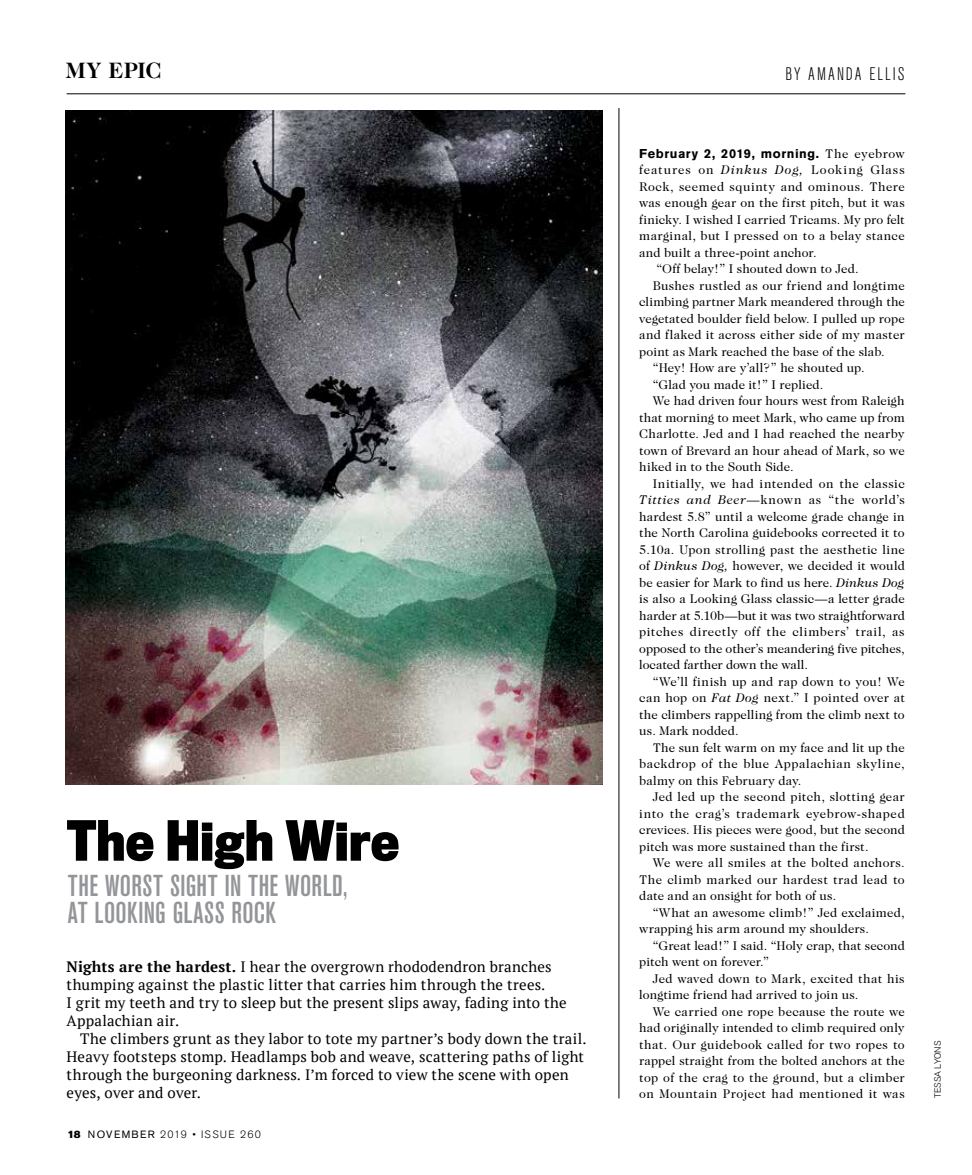
<style>
.page{position:relative;width:972px;height:1175px;background:#fff}
.page>*{position:absolute;margin:0;border:0;box-sizing:border-box;transform-origin:0 0}
.t1{font:700 51px "Titling Gothic FB Cond";letter-spacing:.005em;color:#000}
.t2{font:500 condensed 30px/27px "Akzidenz Grotesk BE";letter-spacing:.01em;color:#939598}
.t3{font:700 22.5px "Caslon Two Twenty Four";color:#000}
.t4{font:300 condensed 18px "Akzidenz Grotesk BE";letter-spacing:.115em;color:#000}
.t5{font:15px/18px "PT Serif";letter-spacing:.015em;color:#000}
.t6{font:12.75px "Caslon Two Twenty Four";letter-spacing:.015em;color:#000}
.t7{font:12.75px "Caslon Two Twenty Four";letter-spacing:.035em;color:#000}
.t8{font:12.75px "Caslon Two Twenty Four";letter-spacing:-.005em;color:#000}
.t9{font:12.75px "Caslon Two Twenty Four";letter-spacing:.045em;color:#000}
.t10{font:12.75px "Caslon Two Twenty Four";letter-spacing:.05em;color:#000}
.t11{font:12.75px "Caslon Two Twenty Four";letter-spacing:.04em;color:#000}
.t12{font:700 12.75px "Akzidenz Grotesk BE";letter-spacing:.045em;color:#000}
.t13{font:12.75px "Caslon Two Twenty Four";letter-spacing:.075em;color:#000}
.t14{font:300 10.5px "Akzidenz Grotesk BE";letter-spacing:.12em;color:#000}
.t15{font:300 9px "Akzidenz Grotesk BQ";letter-spacing:.005em;color:#000}
.s1{font-weight:700}
.s2{font-family:"Akzidenz Grotesk BE Super";font-weight:400}
.s3{font-weight:400}
.s4{font-family:"Caslon Two Twenty Four";font-weight:400}
.s5{font-style:italic}
</style>
<div class="page">
<img style="left:66px;top:110px;width:537px;height:674px">
<hr style="left:619px;top:108px;width:1px;height:990px;background:#000">
<hr style="left:67px;top:94px;width:838px;height:1px;background:#000">
<h3 class="t3" style="left:66px;top:57px;width:97px">MY EPIC</h3>
<h1 class="t1" style="left:67px;top:811px;width:334px">The High Wire</h1>
<h2 class="t2" style="left:68px;top:872px;width:281px">THE WORST SIGHT IN THE WORLD,<br>AT LOOKING GLASS ROCK</h2>
<p class="t5" style="left:67px;top:957px;width:502px"><span class="s1">Nights are the hardest.</span> I hear the overgrown rhododendron branches thumping against the plastic litter that carries him through the trees.<br>I grit my teeth and try to sleep but the present slips away, fading into the Appalachian air.</p>
<p class="t5" style="left:67px;top:1029px;width:521px;text-indent:14px">The climbers grunt as they labor to tote my partner’s body down the trail.<br>Heavy footsteps stomp. Headlamps bob and weave, scattering paths of light through the burgeoning darkness. I’m forced to view the scene with open eyes, over and over.</p>
<p class="t14" style="left:68px;top:1128px;width:195px"><span class="s2">18</span> <span class="s3">NOVEMBER</span> 2019 • ISSUE 260</p>
<h3 class="t4" style="left:786px;top:64px;width:120px">BY AMANDA ELLIS</h3>
<p class="t12" style="left:639px;top:146px;width:267px">February 2, 2019, morning. <span class="s4">The eyebrow</span></p>
<p class="t13" style="left:639px;top:162px;width:267px">features on <span class="s5">Dinkus Dog,</span> Looking Glass</p>
<p class="t7" style="left:639px;top:179px;width:267px">Rock, seemed squinty and ominous. There</p>
<p class="t6" style="left:639px;top:195px;width:267px">was enough gear on the first pitch, but it was</p>
<p class="t6" style="left:639px;top:212px;width:267px">finicky. I wished I carried Tricams. My pro felt</p>
<p class="t6" style="left:639px;top:228px;width:267px">marginal, but I pressed on to a belay stance</p>
<p class="t6" style="left:639px;top:245px;width:179px">and built a three-point anchor.</p>
<p class="t6" style="left:656px;top:261px;width:204px">“Off belay!” I shouted down to Jed.</p>
<p class="t6" style="left:653px;top:278px;width:254px">Bushes rustled as our friend and longtime</p>
<p class="t6" style="left:639px;top:294px;width:267px">climbing partner Mark meandered through the</p>
<p class="t6" style="left:639px;top:311px;width:267px">vegetated boulder field below. I pulled up rope</p>
<p class="t6" style="left:639px;top:327px;width:267px">and flaked it across either side of my master</p>
<p class="t6" style="left:639px;top:344px;width:247px">point as Mark reached the base of the slab.</p>
<p class="t6" style="left:653px;top:360px;width:213px">“Hey! How are y’all?” he shouted up.</p>
<p class="t6" style="left:653px;top:377px;width:172px">“Glad you made it!” I replied.</p>
<p class="t6" style="left:653px;top:393px;width:253px">We had driven four hours west from Raleigh</p>
<p class="t6" style="left:639px;top:410px;width:267px">that morning to meet Mark, who came up from</p>
<p class="t6" style="left:639px;top:426px;width:267px">Charlotte. Jed and I had reached the nearby</p>
<p class="t6" style="left:639px;top:443px;width:267px">town of Brevard an hour ahead of Mark, so we</p>
<p class="t6" style="left:639px;top:459px;width:156px">hiked in to the South Side.</p>
<p class="t7" style="left:653px;top:476px;width:253px">Initially, we had intended on the classic</p>
<p class="t9" style="left:639px;top:492px;width:267px"><span class="s5">Titties and Beer</span>—known as “the world’s</p>
<p class="t6" style="left:639px;top:509px;width:267px">hardest 5.8” until a welcome grade change in</p>
<p class="t6" style="left:639px;top:525px;width:267px">the North Carolina guidebooks corrected it to</p>
<p class="t6" style="left:639px;top:542px;width:267px">5.10a. Upon strolling past the aesthetic line</p>
<p class="t6" style="left:639px;top:558px;width:267px">of <span class="s5">Dinkus Dog,</span> however, we decided it would</p>
<p class="t8" style="left:639px;top:575px;width:267px">be easier for Mark to find us here. <span class="s5">Dinkus Dog</span></p>
<p class="t6" style="left:639px;top:591px;width:267px">is also a Looking Glass classic—a letter grade</p>
<p class="t8" style="left:639px;top:608px;width:267px">harder at 5.10b—but it was two straightforward</p>
<p class="t10" style="left:639px;top:624px;width:267px">pitches directly off the climbers’ trail, as</p>
<p class="t8" style="left:639px;top:641px;width:267px">opposed to the other’s meandering five pitches,</p>
<p class="t6" style="left:639px;top:657px;width:170px">located farther down the wall.</p>
<p class="t6" style="left:653px;top:674px;width:253px">“We’ll finish up and rap down to you! We</p>
<p class="t6" style="left:639px;top:690px;width:267px">can hop on <span class="s5">Fat Dog</span> next.” I pointed over at</p>
<p class="t6" style="left:639px;top:707px;width:267px">the climbers rappelling from the climb next to</p>
<p class="t6" style="left:639px;top:723px;width:101px">us. Mark nodded.</p>
<p class="t6" style="left:653px;top:740px;width:253px">The sun felt warm on my face and lit up the</p>
<p class="t11" style="left:639px;top:756px;width:267px">backdrop of the blue Appalachian skyline,</p>
<p class="t6" style="left:639px;top:773px;width:164px">balmy on this February day.</p>
<p class="t6" style="left:653px;top:789px;width:254px">Jed led up the second pitch, slotting gear</p>
<p class="t9" style="left:639px;top:806px;width:267px">into the crag’s trademark eyebrow-shaped</p>
<p class="t6" style="left:639px;top:822px;width:267px">crevices. His pieces were good, but the second</p>
<p class="t6" style="left:639px;top:839px;width:231px">pitch was more sustained than the first.</p>
<p class="t6" style="left:653px;top:855px;width:253px">We were all smiles at the bolted anchors.</p>
<p class="t7" style="left:639px;top:872px;width:267px">The climb marked our hardest trad lead to</p>
<p class="t6" style="left:639px;top:888px;width:198px">date and an onsight for both of us.</p>
<p class="t6" style="left:653px;top:905px;width:253px">“What an awesome climb!” Jed exclaimed,</p>
<p class="t6" style="left:639px;top:921px;width:231px">wrapping his arm around my shoulders.</p>
<p class="t6" style="left:653px;top:938px;width:254px">“Great lead!” I said. “Holy crap, that second</p>
<p class="t6" style="left:639px;top:954px;width:131px">pitch went on forever.”</p>
<p class="t6" style="left:653px;top:971px;width:253px">Jed waved down to Mark, excited that his</p>
<p class="t6" style="left:639px;top:987px;width:221px">longtime friend had arrived to join us.</p>
<p class="t6" style="left:653px;top:1004px;width:253px">We carried one rope because the route we</p>
<p class="t6" style="left:639px;top:1020px;width:267px">had originally intended to climb required only</p>
<p class="t7" style="left:639px;top:1037px;width:267px">that. Our guidebook called for two ropes to</p>
<p class="t6" style="left:639px;top:1053px;width:267px">rappel straight from the bolted anchors at the</p>
<p class="t6" style="left:639px;top:1070px;width:267px">top of the crag to the ground, but a climber</p>
<p class="t7" style="left:639px;top:1086px;width:267px">on Mountain Project had mentioned it was</p>
<p class="t15" style="left:933px;top:1098px;width:59px;rotate:-90deg">TESSA LYONS</p>
</div>
